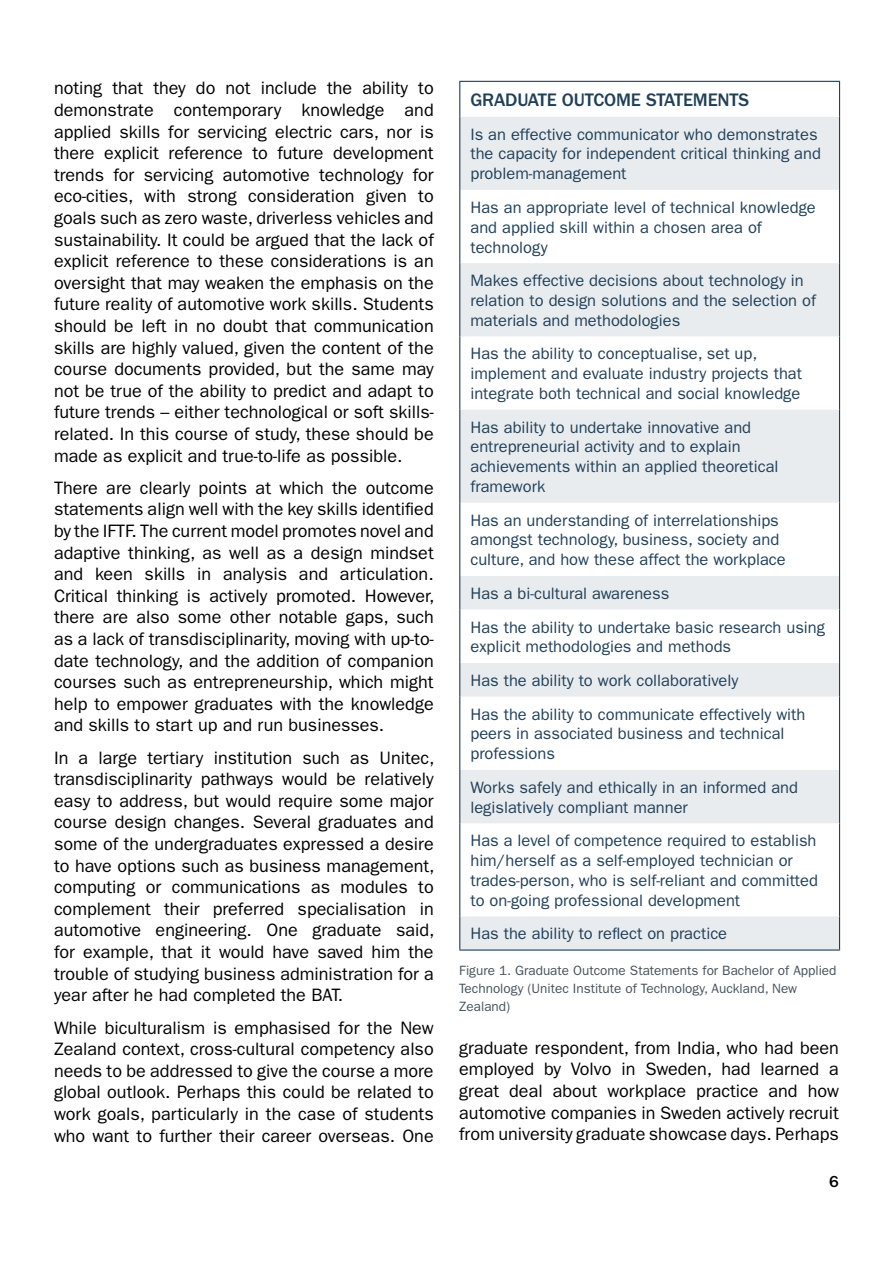
<style>
.page{position:relative;width:893px;height:1263px;background:#fff}
.page>*{position:absolute;margin:0;border:0;box-sizing:border-box;transform-origin:0 0}
.t1{font:500 18.75px "Franklin Gothic";letter-spacing:-.01em;color:#204059}
.t2{font:18px/21.6px "Franklin Gothic";color:#000;text-align:justify}
.t3{font:16.5px/19.8px "Franklin Gothic";color:#204059}
.t4{font:500 16.5px "Franklin Gothic";color:#000}
.t5{font:13.5px/18px "Franklin Gothic";color:#45535d}
</style>
<div class="page">
<svg style="left:460px;top:117px;width:379px;height:832px"></svg>
<hr style="left:459px;top:81px;width:381px;height:1px;background:#204059">
<hr style="left:459px;top:82px;width:1px;height:35px;background:#204059">
<hr style="left:839px;top:82px;width:1px;height:35px;background:#204059">
<hr style="left:459px;top:117px;width:1px;height:73px;background:#204059">
<hr style="left:839px;top:117px;width:1px;height:73px;background:#204059">
<hr style="left:459px;top:190px;width:1px;height:73px;background:#204059">
<hr style="left:839px;top:190px;width:1px;height:73px;background:#204059">
<hr style="left:459px;top:263px;width:1px;height:73px;background:#204059">
<hr style="left:839px;top:263px;width:1px;height:73px;background:#204059">
<hr style="left:459px;top:336px;width:1px;height:74px;background:#204059">
<hr style="left:839px;top:336px;width:1px;height:74px;background:#204059">
<hr style="left:459px;top:410px;width:1px;height:93px;background:#204059">
<hr style="left:839px;top:410px;width:1px;height:93px;background:#204059">
<hr style="left:459px;top:503px;width:1px;height:73px;background:#204059">
<hr style="left:839px;top:503px;width:1px;height:73px;background:#204059">
<hr style="left:459px;top:576px;width:1px;height:34px;background:#204059">
<hr style="left:839px;top:576px;width:1px;height:34px;background:#204059">
<hr style="left:459px;top:610px;width:1px;height:53px;background:#204059">
<hr style="left:839px;top:610px;width:1px;height:53px;background:#204059">
<hr style="left:459px;top:663px;width:1px;height:34px;background:#204059">
<hr style="left:839px;top:663px;width:1px;height:34px;background:#204059">
<hr style="left:459px;top:697px;width:1px;height:73px;background:#204059">
<hr style="left:839px;top:697px;width:1px;height:73px;background:#204059">
<hr style="left:459px;top:770px;width:1px;height:53px;background:#204059">
<hr style="left:839px;top:770px;width:1px;height:53px;background:#204059">
<hr style="left:459px;top:823px;width:1px;height:93px;background:#204059">
<hr style="left:839px;top:823px;width:1px;height:93px;background:#204059">
<hr style="left:459px;top:916px;width:1px;height:33px;background:#204059">
<hr style="left:839px;top:916px;width:1px;height:33px;background:#204059">
<hr style="left:459px;top:949px;width:381px;height:1px;background:#204059">
<p class="t2" style="left:54px;top:78px;width:381px">noting that they do not include the ability to demonstrate contemporary knowledge and applied skills for servicing electric cars, nor is there explicit reference to future development trends for servicing automotive technology for eco-cities, with strong consideration given to goals such as zero waste, driverless vehicles and sustainability. It could be argued that the lack of explicit reference to these considerations is an oversight that may weaken the emphasis on the future reality of automotive work skills. Students should be left in no doubt that communication skills are highly valued, given the content of the course documents provided, but the same may not be true of the ability to predict and adapt to future trends – either technological or soft skills&shy;related. In this course of study, these should be made as explicit and true-to-life as possible.</p>
<p class="t2" style="left:54px;top:477px;width:382px">There are clearly points at which the outcome statements align well with the key skills identified by the IFTF. The current model promotes novel and adaptive thinking, as well as a design mindset and keen skills in analysis and articulation.<br>Critical thinking is actively promoted. However, there are also some other notable gaps, such as a lack of transdisciplinarity, moving with up-to&shy;date technology, and the addition of companion courses such as entrepreneurship, which might help to empower graduates with the knowledge and skills to start up and run businesses.</p>
<p class="t2" style="left:54px;top:747px;width:382px">In a large tertiary institution such as Unitec, transdisciplinarity pathways would be relatively easy to address, but would require some major course design changes. Several graduates and some of the undergraduates expressed a desire to have options such as business management, computing or communications as modules to complement their preferred specialisation in automotive engineering. One graduate said, for example, that it would have saved him the trouble of studying business administration for a year after he had completed the BAT.</p>
<p class="t2" style="left:54px;top:1017px;width:381px">While biculturalism is emphasised for the New Zealand context, cross-cultural competency also needs to be addressed to give the course a more global outlook. Perhaps this could be related to work goals, particularly in the case of students who want to further their career overseas. One</p>
<p class="t1" style="left:470px;top:89px;width:280px">GRADUATE OUTCOME STATEMENTS</p>
<p class="t3" style="left:470px;top:124px;width:352px">Is an effective communicator who demonstrates the capacity for independent critical thinking and problem-management</p>
<p class="t3" style="left:470px;top:198px;width:347px">Has an appropriate level of technical knowledge and applied skill within a chosen area of technology</p>
<p class="t3" style="left:470px;top:271px;width:347px">Makes effective decisions about technology in relation to design solutions and the selection of materials and methodologies</p>
<p class="t3" style="left:470px;top:344px;width:333px">Has the ability to conceptualise, set up, implement and evaluate industry projects that integrate both technical and social knowledge</p>
<p class="t3" style="left:470px;top:417px;width:310px">Has ability to undertake innovative and entrepreneurial activity and to explain achievements within an applied theoretical framework</p>
<p class="t3" style="left:470px;top:510px;width:317px">Has an understanding of interrelationships amongst technology, business, society and culture, and how these affect the workplace</p>
<p class="t3" style="left:470px;top:577px;width:356px;line-height:33.6px">Has a bi-cultural awareness<br>Has the ability to undertake basic research using</p>
<p class="t3" style="left:470px;top:630px;width:336px;line-height:33.6px">explicit methodologies and methods<br>Has the ability to work collaboratively<br>Has the ability to communicate effectively with</p>
<p class="t3" style="left:470px;top:724px;width:316px">peers in associated business and technical professions</p>
<p class="t3" style="left:470px;top:777px;width:329px">Works safely and ethically in an informed and legislatively compliant manner</p>
<p class="t3" style="left:470px;top:831px;width:349px">Has a level of competence required to establish him/herself as a self-employed technician or trades-person, who is self-reliant and committed to on-going professional development</p>
<p class="t3" style="left:470px;top:924px;width:258px">Has the ability to reflect on practice</p>
<p class="t5" style="left:459px;top:962px;width:379px">Figure 1. Graduate Outcome Statements for Bachelor of Applied<br>Technology (Unitec Institute of Technology, Auckland, New<br>Zealand)</p>
<p class="t2" style="left:459px;top:1037px;width:381px">graduate respondent, from India, who had been employed by Volvo in Sweden, had learned a great deal about workplace practice and how automotive companies in Sweden actively recruit from university graduate showcase days. Perhaps</p>
<p class="t4" style="left:829px;top:1172px;width:11px">6</p>
</div>
